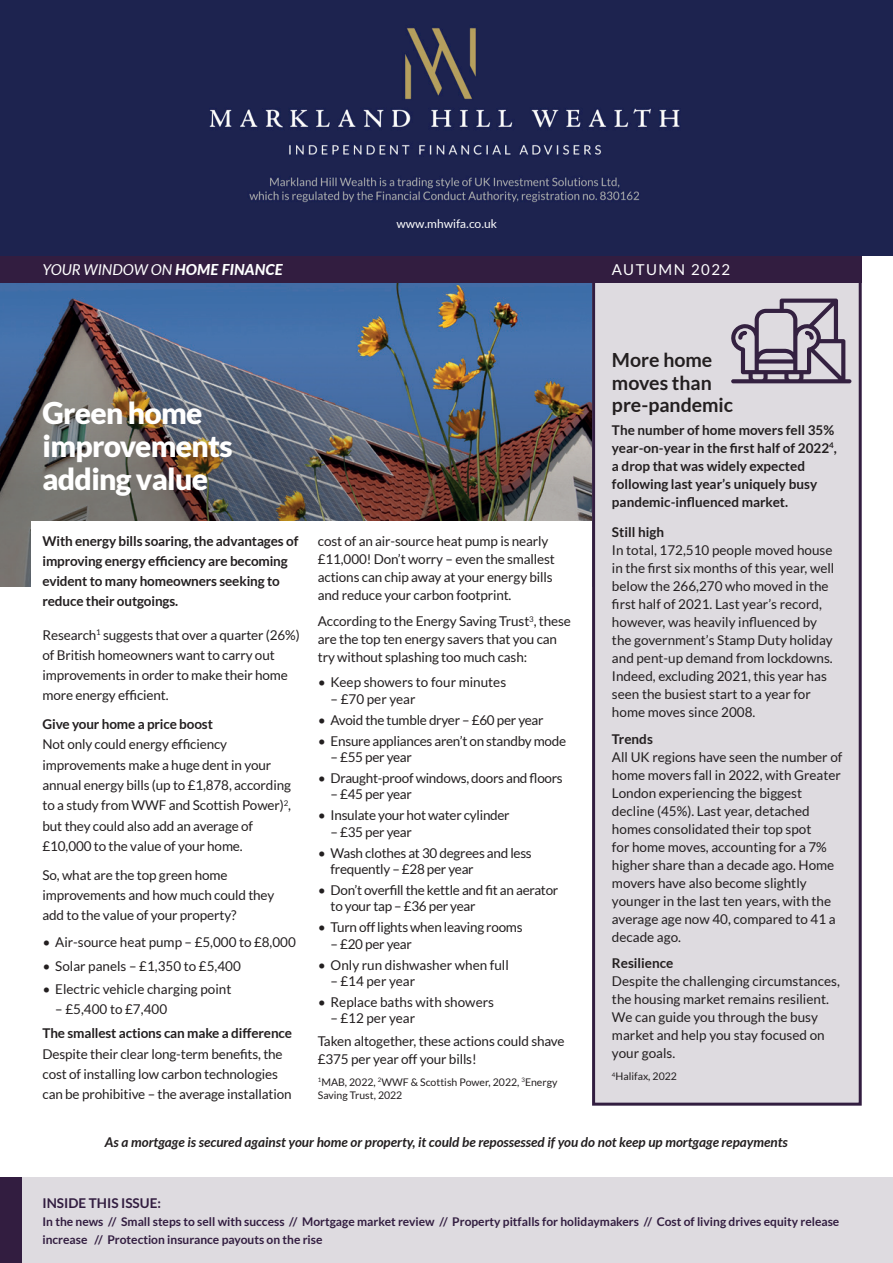
<style>
.page{position:relative;width:893px;height:1263px;background:#fff}
.page>*{position:absolute;margin:0;border:0;box-sizing:border-box;transform-origin:0 0}
.t1{font:900 30px/33px "Lato";letter-spacing:-.025em;color:#fff}
.t2{font:700 19.5px/22.5px "Lato";color:#231f20}
.t3{font:italic 15px "Lato";color:#fff}
.t4{font:15px "Lato";letter-spacing:.1em;color:#fff}
.t5{font:13.5px/18px "Lato";letter-spacing:-.01em;color:#231f20}
.t6{font:700 13.5px/18px "Lato";letter-spacing:-.01em;color:#231f20}
.t7{font:italic 700 13.5px "Lato";color:#231f20}
.t8{font:700 13.5px "Lato";color:#321d40}
.t9{font:700 12px/18px "Lato";color:#321d40}
.t10{font:12px "Lato";color:#fff}
.t11{font:10.5px/13.5px "Lato";color:#231f20}
.s1{font-weight:800}
.s2{font-style:italic}
</style>
<div class="page">
<img style="left:0;top:283px;width:591px;height:304px">
<div style="left:32px;top:522px;width:560px;height:149px;background:#fff"></div>
<div style="left:21px;top:1178px;width:872px;height:85px;background:#dedbe0"></div>
<div style="left:0;top:1178px;width:21px;height:85px;background:#321d40"></div>
<div style="left:591px;top:283px;width:271px;height:823px;background:#dedbe0"></div>
<div style="left:0;top:255px;width:862px;height:28px;background:#321d40"></div>
<svg style="left:731px;top:299px;width:120px;height:84px;background:#a59dab"></svg>
<div style="left:0;top:0;width:893px;height:255px;background:#1d234f"></div>
<p class="t10" style="left:396px;top:215px;width:102px">www.mhwifa.co.uk</p>
<p class="t3" style="left:43px;top:261px;width:242px">YOUR WINDOW ON <span class="s1">HOME FINANCE</span></p>
<p class="t4" style="left:612px;top:262px;width:120px">AUTUMN 2022</p>
<h2 class="t2" style="left:612px;top:349px;width:123px">More home moves than pre-pandemic</h2>
<p class="t6" style="left:612px;top:420px;width:226px">The number of home movers fell 35% year-on-year in the first half of 2022<sup>4</sup>, a drop that was widely expected following last year’s uniquely busy pandemic-influenced market.</p>
<p class="t6" style="left:612px;top:523px;width:54px">Still high</p>
<p class="t5" style="left:612px;top:541px;width:224px">In total, 172,510 people moved house in the first six months of this year, well below the 266,270 who moved in the first half of 2021. Last year’s record, however, was heavily influenced by the government’s Stamp Duty holiday and pent-up demand from lockdowns.<br>Indeed, excluding 2021, this year has seen the busiest start to a year for home moves since 2008.</p>
<p class="t6" style="left:612px;top:730px;width:42px">Trends</p>
<p class="t5" style="left:612px;top:748px;width:232px">All UK regions have seen the number of home movers fall in 2022, with Greater London experiencing the biggest decline (45%). Last year, detached homes consolidated their top spot<br>for home moves, accounting for a 7% higher share than a decade ago. Home movers have also become slightly younger in the last ten years, with the average age now 40, compared to 41 a decade ago.</p>
<p class="t6" style="left:612px;top:954px;width:63px">Resilience</p>
<p class="t5" style="left:612px;top:972px;width:229px">Despite the challenging circumstances, the housing market remains resilient.<br>We can guide you through the busy market and help you stay focused on your goals.</p>
<p class="t11" style="left:612px;top:1070px;width:66px"><sup>4</sup>Halifax, 2022</p>
<h1 class="t1" style="left:43px;top:395px;width:192px">Green home improvements adding value</h1>
<p class="t6" style="left:43px;top:530px;width:257px;line-height:20.2px">With energy bills soaring, the advantages of improving energy efficiency are becoming evident to many homeowners seeking to reduce their outgoings.</p>
<p class="t5" style="left:43px;top:624px;width:259px;line-height:20.2px">Research<sup>1</sup> suggests that over a quarter (26%) of British homeowners want to carry out improvements in order to make their home more energy efficient.</p>
<p class="t6" style="left:43px;top:715px;width:172px">Give your home a price boost</p>
<p class="t5" style="left:43px;top:734px;width:250px;line-height:20.2px">Not only could energy efficiency improvements make a huge dent in your annual energy bills (up to £1,878, according to a study from WWF and Scottish Power)<sup>2</sup>, but they could also add an average of £10,000 to the value of your home.</p>
<p class="t5" style="left:43px;top:864px;width:233px;line-height:20.2px">So, what are the top green home improvements and how much could they add to the value of your property?</p>
<p class="t5" style="left:43px;top:933px;width:255px"><span class="s2">•</span> Air-source heat pump – £5,000 to £8,000</p>
<p class="t5" style="left:43px;top:956px;width:200px"><span class="s2">•</span> Solar panels – £1,350 to £5,400</p>
<p class="t5" style="left:43px;top:979px;width:190px"><span class="s2">•</span> Electric vehicle charging point</p>
<p class="t5" style="left:55px;top:1000px;width:113px">– £5,400 to £7,400</p>
<p class="t6" style="left:43px;top:1024px;width:251px">The smallest actions can make a difference</p>
<p class="t5" style="left:43px;top:1043px;width:251px;line-height:20.2px">Despite their clear long-term benefits, the cost of installing low carbon technologies can be prohibitive – the average installation</p>
<p class="t7" style="left:105px;top:1134px;width:684px">As a mortgage is secured against your home or property, it could be repossessed if you do not keep up mortgage repayments</p>
<p class="t5" style="left:318px;top:532px;width:239px">cost of an air-source heat pump is nearly £11,000! Don’t worry – even the smallest actions can chip away at your energy bills and reduce your carbon footprint.</p>
<p class="t5" style="left:318px;top:612px;width:255px">According to the Energy Saving Trust<sup>3</sup>, these are the top ten energy savers that you can try without splashing too much cash:</p>
<p class="t5" style="left:318px;top:673px;width:190px"><span class="s2">•</span> Keep showers to four minutes</p>
<p class="t5" style="left:331px;top:690px;width:86px">– £70 per year</p>
<p class="t5" style="left:318px;top:711px;width:227px"><span class="s2">•</span> Avoid the tumble dryer – £60 per year</p>
<p class="t5" style="left:318px;top:731px;width:250px"><span class="s2">•</span> Ensure appliances aren’t on standby mode</p>
<p class="t5" style="left:331px;top:748px;width:83px">– £55 per year</p>
<p class="t5" style="left:318px;top:769px;width:246px"><span class="s2">•</span> Draught-proof windows, doors and floors</p>
<p class="t5" style="left:331px;top:785px;width:83px">– £45 per year</p>
<p class="t5" style="left:318px;top:806px;width:193px"><span class="s2">•</span> Insulate your hot water cylinder</p>
<p class="t5" style="left:331px;top:823px;width:83px">– £35 per year</p>
<p class="t5" style="left:331px;top:844px;width:203px;line-height:16.5px;text-indent:-13px"><span class="s2">•</span> Wash clothes at 30 degrees and less frequently – £28 per year</p>
<p class="t5" style="left:331px;top:882px;width:229px;line-height:16.5px;text-indent:-13px"><span class="s2">•</span> Don’t overfill the kettle and fit an aerator to your tap – £36 per year</p>
<p class="t5" style="left:318px;top:918px;width:206px"><span class="s2">•</span> Turn off lights when leaving rooms</p>
<p class="t5" style="left:331px;top:935px;width:83px">– £20 per year</p>
<p class="t5" style="left:318px;top:955px;width:192px"><span class="s2">•</span> Only run dishwasher when full</p>
<p class="t5" style="left:331px;top:972px;width:86px">– £14 per year</p>
<p class="t5" style="left:318px;top:993px;width:178px"><span class="s2">•</span> Replace baths with showers</p>
<p class="t5" style="left:318px;top:1007px;width:248px;line-height:22.4px;text-indent:13px">– £12 per year<br>Taken altogether, these actions could shave</p>
<p class="t5" style="left:318px;top:1050px;width:160px">£375 per year off your bills!</p>
<p class="t11" style="left:318px;top:1075px;width:241px"><sup>1</sup>MAB, 2022, <sup>2</sup>WWF &amp; Scottish Power, 2022, <sup>3</sup>Energy<br>Saving Trust, 2022</p>
<p class="t8" style="left:43px;top:1195px;width:120px">INSIDE THIS ISSUE:</p>
<p class="t9" style="left:43px;top:1212px;width:798px">In the news // Small steps to sell with success // Mortgage market review // Property pitfalls for holidaymakers // Cost of living drives equity release increase // Protection insurance payouts on the rise</p>
</div>
